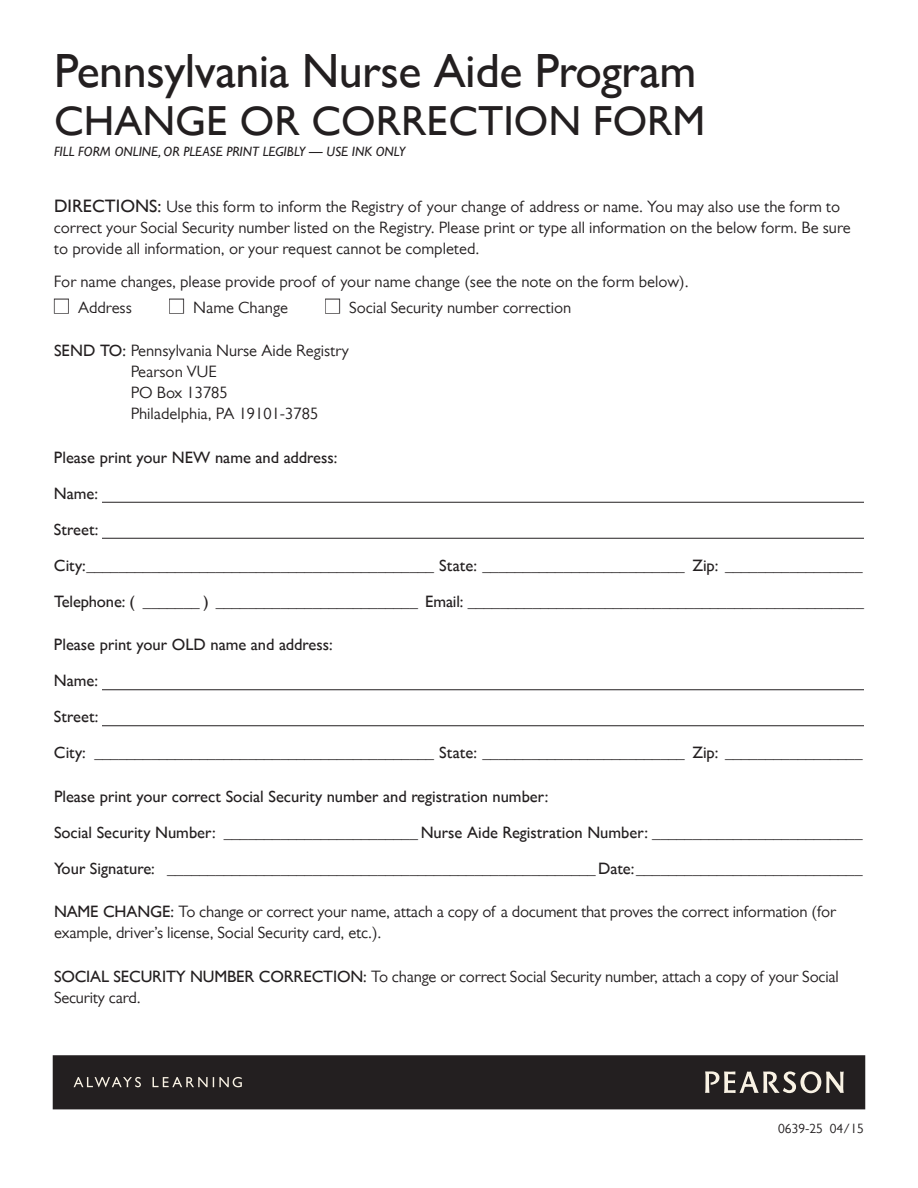
<style>
.page{position:relative;width:918px;height:1188px;background:#fff}
.page>*{position:absolute;margin:0;border:0;box-sizing:border-box;transform-origin:0 0}
.t1{font:500 48px "Gill Sans MT Pro";letter-spacing:-.01em;color:#231f20}
.Default{font:500 42px "Gill Sans MT Pro";color:#231f20}
.Default-2{font:16.5px/21px "Gill Sans MT Pro";color:#231f20}
.Default-3{font:700 16.5px "Gill Sans MT Pro";color:#231f20}
.Default-4{font:italic 500 13.5px "Gill Sans MT Pro";color:#231f20}
.t2{font:13.5px "Gill Sans MT Pro";color:#231f20}
.s1{font-weight:700;font-size:18px}
.s2{color:#fff}
.s3{font-weight:700}
</style>
<div class="page">
<div style="left:53px;top:1055px;width:812px;height:54px;background:#231f20"></div>
<svg style="left:705px;top:1071px;width:139px;height:22px"></svg>
<svg style="left:74px;top:1077px;width:168px;height:10px"></svg>
<hr style="left:102px;top:502px;width:762px;height:1px;background:#231f20">
<hr style="left:102px;top:538px;width:762px;height:1px;background:#231f20">
<hr style="left:102px;top:689px;width:762px;height:1px;background:#231f20">
<hr style="left:102px;top:725px;width:762px;height:1px;background:#231f20">
<div style="left:54px;top:299px;width:15px;height:15px;border:2px solid #231f20"></div>
<div style="left:169px;top:299px;width:15px;height:15px;border:2px solid #231f20"></div>
<div style="left:325px;top:299px;width:15px;height:15px;border:2px solid #231f20"></div>
<p class="t1" style="left:54px;top:42px;width:644px">Pennsylvania Nurse Aide Program</p>
<p class="Default" style="left:54px;top:96px;width:653px">CHANGE OR CORRECTION FORM</p>
<p class="Default-4" style="left:54px;top:143px;width:353px">FILL FORM ONLINE, OR PLEASE PRINT LEGIBLY — USE INK ONLY</p>
<p class="Default-2" style="left:54px;top:196px;width:798px"><span class="s1">DIRECTIONS:</span> Use this form to inform the Registry of your change of address or name. You may also use the form to correct your Social Security number listed on the Registry. Please print or type all information on the below form. Be sure to provide all information, or your request cannot be completed.</p>
<p class="Default-2" style="left:54px;top:271px;width:636px">For name changes, please provide proof of your name change (see the note on the form below).</p>
<p class="Default-2" style="left:54px;top:297px;width:80px"><span class="s2">■</span> Address</p>
<p class="Default-2" style="left:169px;top:297px;width:120px"><span class="s2">■</span> Name Change</p>
<p class="Default-2" style="left:325px;top:297px;width:248px"><span class="s2">■</span> Social Security number correction</p>
<p class="Default-2" style="left:131px;top:340px;width:220px;text-indent:-77px"><span class="s3">SEND TO:</span> Pennsylvania Nurse Aide Registry<br>Pearson VUE<br>PO Box 13785<br>Philadelphia, PA 19101-3785</p>
<p class="Default-3" style="left:54px;top:448px;width:285px">Please print your NEW name and address:</p>
<p class="Default-3" style="left:54px;top:484px;width:46px">Name:</p>
<p class="Default-3" style="left:54px;top:520px;width:46px">Street:</p>
<p class="Default-3" style="left:54px;top:556px;width:810px">City:___________________________________________ State: _________________________ Zip: _________________</p>
<p class="Default-3" style="left:54px;top:592px;width:812px">Telephone: ( _______ ) _________________________ Email: _________________________________________________</p>
<p class="Default-3" style="left:54px;top:635px;width:280px">Please print your OLD name and address:</p>
<p class="Default-3" style="left:54px;top:671px;width:46px">Name:</p>
<p class="Default-3" style="left:54px;top:707px;width:46px">Street:</p>
<p class="Default-3" style="left:54px;top:743px;width:810px">City: __________________________________________ State: _________________________ Zip: _________________</p>
<p class="Default-3" style="left:54px;top:787px;width:496px">Please print your correct Social Security number and registration number:</p>
<p class="Default-3" style="left:54px;top:823px;width:810px">Social Security Number: ________________________ Nurse Aide Registration Number: __________________________</p>
<p class="Default-3" style="left:54px;top:859px;width:810px">Your Signature: _____________________________________________________Date:____________________________</p>
<p class="Default-2" style="left:54px;top:901px;width:784px"><span class="s3">NAME CHANGE:</span> To change or correct your name, attach a copy of a document that proves the correct information (for example, driver’s license, Social Security card, etc.).</p>
<p class="Default-2" style="left:54px;top:966px;width:786px"><span class="s3">SOCIAL SECURITY NUMBER CORRECTION:</span> To change or correct Social Security number, attach a copy of your Social<br>Security card.</p>
<p class="t2" style="left:778px;top:1121px;width:87px">0639-25 04/15</p>
</div>
